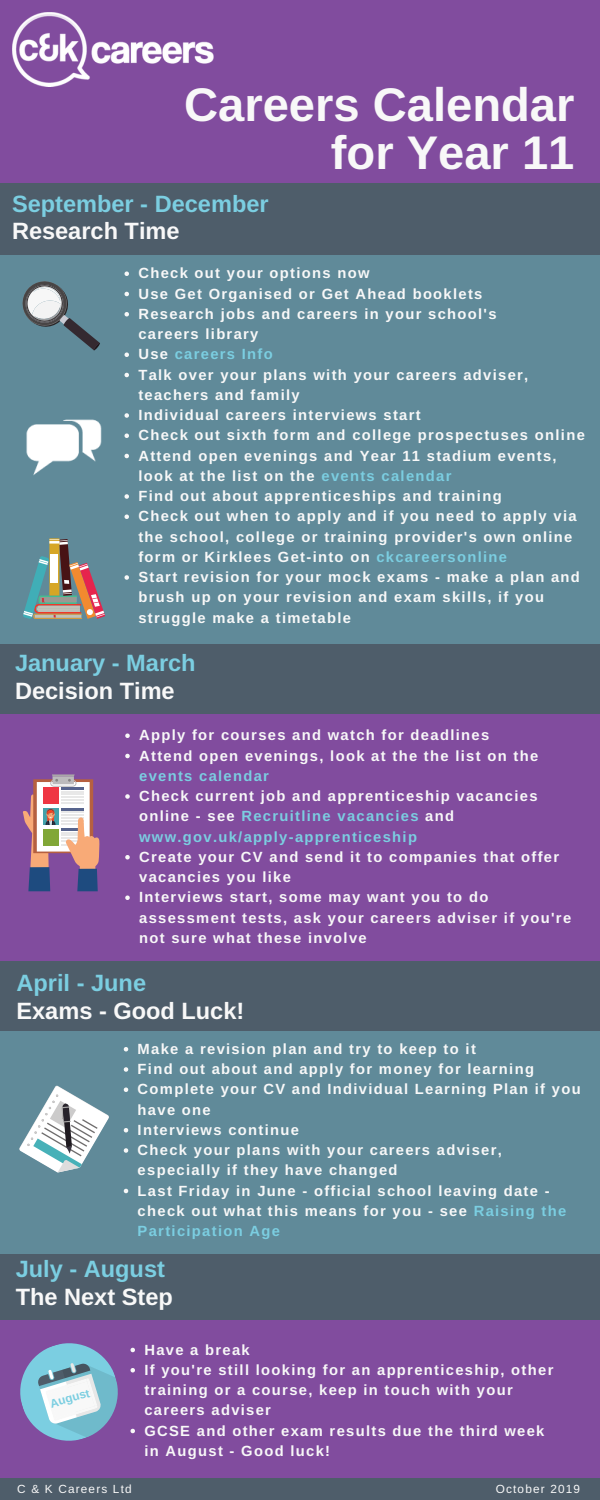
<style>
.page{position:relative;width:600px;height:1500px;background:#4e5d6a}
.page>*{position:absolute;margin:0;border:0;box-sizing:border-box;transform-origin:0 0}
.t1{font:700 47.2px/48px "Arimo";color:#f8f8f8;text-align:right}
.t2{font:700 23.6px "Arimo";color:#7bcee1}
.t3{font:700 23.6px "Arimo";color:#f8f8f8}
.t4{font:700 14.7px/20.2px "Arimo";letter-spacing:.09em;color:#f8f8f8}
.t5{font:700 14.7px "Arimo";letter-spacing:.09em;color:#7bcee1}
.t6{font:11.8px "Arimo";letter-spacing:.1em;color:#f8f8f8}
.t7{font:700 11.8px "Arimo";color:#7bcee1}
.s1{color:#7bcee1}
</style>
<div class="page">
<div style="left:0;top:1031px;width:600px;height:222px;background:#608a99"></div>
<div style="left:0;top:0;width:600px;height:183px;background:#814c9e"></div>
<div style="left:0;top:714px;width:600px;height:247px;background:#814c9e"></div>
<svg style="left:125px;top:734px;width:5px;height:4px"></svg>
<svg style="left:125px;top:754px;width:5px;height:4px"></svg>
<svg style="left:125px;top:794px;width:5px;height:5px"></svg>
<svg style="left:125px;top:855px;width:5px;height:5px"></svg>
<svg style="left:125px;top:896px;width:5px;height:4px"></svg>
<svg style="left:23px;top:774px;width:77px;height:117px"></svg>
<div style="left:0;top:255px;width:600px;height:388px;background:#608a99"></div>
<img style="left:26px;top:419px;width:76px;height:56px">
<svg style="left:23px;top:539px;width:82px;height:80px"></svg>
<svg style="left:22px;top:281px;width:78px;height:70px"></svg>
<svg style="left:124px;top:272px;width:5px;height:4px"></svg>
<svg style="left:124px;top:292px;width:5px;height:4px"></svg>
<svg style="left:124px;top:312px;width:5px;height:4px"></svg>
<svg style="left:124px;top:352px;width:5px;height:5px"></svg>
<svg style="left:124px;top:373px;width:5px;height:4px"></svg>
<svg style="left:124px;top:413px;width:5px;height:5px"></svg>
<svg style="left:124px;top:434px;width:5px;height:4px"></svg>
<svg style="left:124px;top:454px;width:5px;height:4px"></svg>
<svg style="left:124px;top:494px;width:5px;height:5px"></svg>
<svg style="left:124px;top:514px;width:5px;height:5px"></svg>
<svg style="left:124px;top:575px;width:5px;height:5px"></svg>
<svg style="left:124px;top:1047px;width:4px;height:5px"></svg>
<svg style="left:124px;top:1067px;width:4px;height:5px"></svg>
<svg style="left:124px;top:1088px;width:4px;height:4px"></svg>
<svg style="left:124px;top:1128px;width:4px;height:4px"></svg>
<svg style="left:124px;top:1148px;width:4px;height:5px"></svg>
<svg style="left:124px;top:1189px;width:4px;height:4px"></svg>
<svg style="left:19px;top:1086px;width:90px;height:87px"></svg>
<div style="left:0;top:1321px;width:600px;height:157px;background:#814c9e"></div>
<svg style="left:20px;top:1343px;width:115px;height:98px"></svg>
<img style="left:12px;top:13px;width:201px;height:74px">
<h1 class="t1" style="left:184px;top:80px;width:392px">Careers Calendar for Year 11</h1>
<h2 class="t2" style="left:12px;top:190px;width:258px">September - December</h2>
<h2 class="t3" style="left:12px;top:218px;width:169px">Research Time</h2>
<p class="t4" style="left:138px;top:263px;width:448px">Check out your options now<br>Use Get Organised or Get Ahead booklets<br>Research jobs and careers in your school's<br>careers library<br>Use <span class="s1">careers Info<br></span>Talk over your plans with your careers adviser, teachers and family<br>Individual careers interviews start<br>Check out sixth form and college prospectuses online Attend open evenings and Year 11 stadium events, look at the list on the <span class="s1">events calendar<br></span>Find out about apprenticeships and training<br>Check out when to apply and if you need to apply via the school, college or training provider's own online form or Kirklees Get-into on <span class="s1">ckcareersonline<br></span>Start revision for your mock exams - make a plan and brush up on your revision and exam skills, if you struggle make a timetable</p>
<h2 class="t2" style="left:15px;top:650px;width:182px">January - March</h2>
<h2 class="t3" style="left:15px;top:678px;width:161px">Decision Time</h2>
<p class="t4" style="left:139px;top:725px;width:401px">Apply for courses and watch for deadlines<br>Attend open evenings, look at the the list on the</p>
<p class="t5" style="left:139px;top:767px;width:131px">events calendar</p>
<p class="t4" style="left:139px;top:786px;width:400px">Check current job and apprenticeship vacancies online - see <span class="s1">Recruitline vacancies</span> and <span class="s1">www.gov.uk/apply-apprenticeship</span></p>
<p class="t4" style="left:139px;top:847px;width:434px">Create your CV and send it to companies that offer vacancies you like<br>Interviews start, some may want you to do assessment tests, ask your careers adviser if you're not sure what these involve</p>
<h2 class="t2" style="left:16px;top:970px;width:131px">April - June</h2>
<h2 class="t3" style="left:16px;top:997px;width:229px">Exams - Good Luck!</h2>
<p class="t4" style="left:138px;top:1039px;width:445px">Make a revision plan and try to keep to it<br>Find out about and apply for money for learning Complete your CV and Individual Learning Plan if you have one<br>Interviews continue<br>Check your plans with your careers adviser, especially if they have changed<br>Last Friday in June - official school leaving date - check out what this means for you - see <span class="s1">Raising the Participation Age</span></p>
<h2 class="t2" style="left:16px;top:1256px;width:151px">July - August</h2>
<h2 class="t3" style="left:16px;top:1284px;width:159px">The Next Step</h2>
<p class="t7" style="left:48px;top:1397px;width:42px;rotate:-16deg">August</p>
<p class="t4" style="left:144px;top:1339px;width:410px">Have a break<br>If you're still looking for an apprenticeship, other training or a course, keep in touch with your careers adviser<br>GCSE and other exam results due the third week in August - Good luck!</p>
<p class="t6" style="left:17px;top:1483px;width:116px">C &amp; K Careers Ltd</p>
<p class="t6" style="left:496px;top:1483px;width:86px">October 2019</p>
</div>
